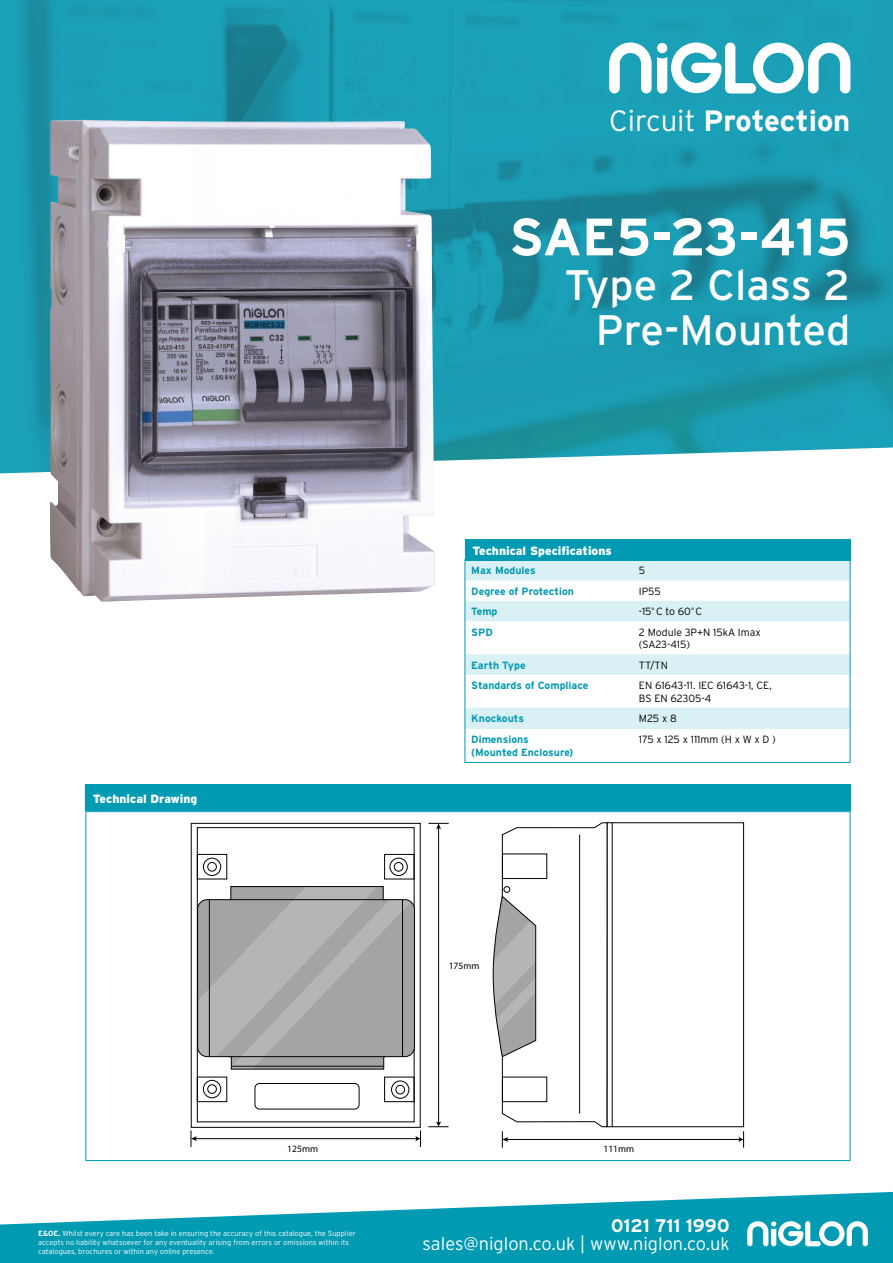
<style>
.page{position:relative;width:893px;height:1263px;background:#fff}
.page>*{position:absolute;margin:0;border:0;box-sizing:border-box;transform-origin:0 0}
.t1{font:700 52.5px "Interstate";letter-spacing:-.01em;color:#fff}
.t2{font:42.6px/45px "Interstate";color:#fff;text-align:right}
.t3{font:700 29.4px "Interstate";color:#fff}
.t4{font:300 18.15px "Interstate";color:#fff}
.t5{font:700 18.15px "Interstate";color:#fff}
.t6{font:900 12px "Interstate";color:#fff}
.t7{font:300 10.5px/12.6px "Interstate";color:#000}
.t8{font:700 10.5px/12.6px "Interstate";color:#009ab2}
.t9{font:9.6px "Myriad Pro";color:#000}
.t10{font:300 7.5px/9px "Interstate";color:#fff}
.s1{font-weight:300}
.s2{font-weight:700}
</style>
<div class="page">
<img style="left:0;top:0;width:893px;height:474px">
<svg style="left:0;top:1192px;width:893px;height:71px;fill:#009ab2"></svg>
<svg style="left:747px;top:1221px;width:121px;height:25px"></svg>
<svg style="left:609px;top:43px;width:241px;height:51px"></svg>
<div style="left:85px;top:785px;width:765px;height:26px;background:#009ab2"></div>
<svg style="left:85px;top:811px;width:766px;height:350px"></svg>
<img style="left:50px;top:120px;width:385px;height:482px">
<svg style="left:464px;top:559px;width:387px;height:204px"></svg>
<div style="left:465px;top:539px;width:385px;height:22px;background:#009ab2"></div>
<h3 class="t3" style="left:609px;top:103px;width:243px"><span class="s1">Circuit</span> Protection</h3>
<h1 class="t1" style="left:509px;top:205px;width:343px">SAE5-23-415</h1>
<h2 class="t2" style="left:565px;top:262px;width:287px">Type 2 Class 2<br>Pre-Mounted</h2>
<h3 class="t6" style="left:472px;top:543px;width:141px">Technical Specifications</h3>
<h3 class="t6" style="left:93px;top:791px;width:106px">Technical Drawing</h3>
<h3 class="t8" style="left:471px;top:564px;width:66px">Max Modules</h3>
<h3 class="t7" style="left:639px;top:564px;width:8px">5</h3>
<h3 class="t8" style="left:471px;top:585px;width:104px">Degree of Protection</h3>
<h3 class="t7" style="left:639px;top:585px;width:23px">IP55</h3>
<h3 class="t8" style="left:471px;top:605px;width:28px">Temp</h3>
<h3 class="t7" style="left:639px;top:605px;width:65px">-15<sup>°</sup> C to 60<sup>°</sup> C</h3>
<h3 class="t8" style="left:471px;top:626px;width:23px">SPD</h3>
<h3 class="t7" style="left:639px;top:626px;width:123px">2 Module 3P+N 15kA Imax (SA23-415)</h3>
<h3 class="t8" style="left:471px;top:659px;width:56px">Earth Type</h3>
<h3 class="t7" style="left:639px;top:659px;width:31px">TT/TN</h3>
<h3 class="t8" style="left:471px;top:679px;width:119px">Standards of Compliace</h3>
<h3 class="t7" style="left:639px;top:679px;width:134px">EN 61643-11. IEC 61643-1, CE,<br>BS EN 62305-4</h3>
<h3 class="t8" style="left:471px;top:712px;width:54px">Knockouts</h3>
<h3 class="t7" style="left:639px;top:712px;width:39px">M25 x 8</h3>
<h3 class="t8" style="left:471px;top:733px;width:104px">Dimensions (Mounted Enclosure)</h3>
<h3 class="t7" style="left:639px;top:733px;width:138px">175 x 125 x 111mm (H x W x D )</h3>
<p class="t9" style="left:449px;top:960px;width:32px">175mm</p>
<p class="t9" style="left:287px;top:1143px;width:32px">125mm</p>
<p class="t9" style="left:603px;top:1143px;width:32px">111mm</p>
<p class="t10" style="left:38px;top:1229px;width:319px"><span class="s2">E&amp;OE.</span> Whilst every care has been take in ensuring the accuracy of this catalogue, the Supplier accepts no liability whatsoever for any eventuality arising from errors or omissions within its catalogues, brochures or within any online presence.</p>
<h3 class="t5" style="left:611px;top:1215px;width:120px">0121 711 1990</h3>
<h3 class="t4" style="left:423px;top:1232px;width:308px">sales@niglon.co.uk | www.niglon.co.uk</h3>
</div>
